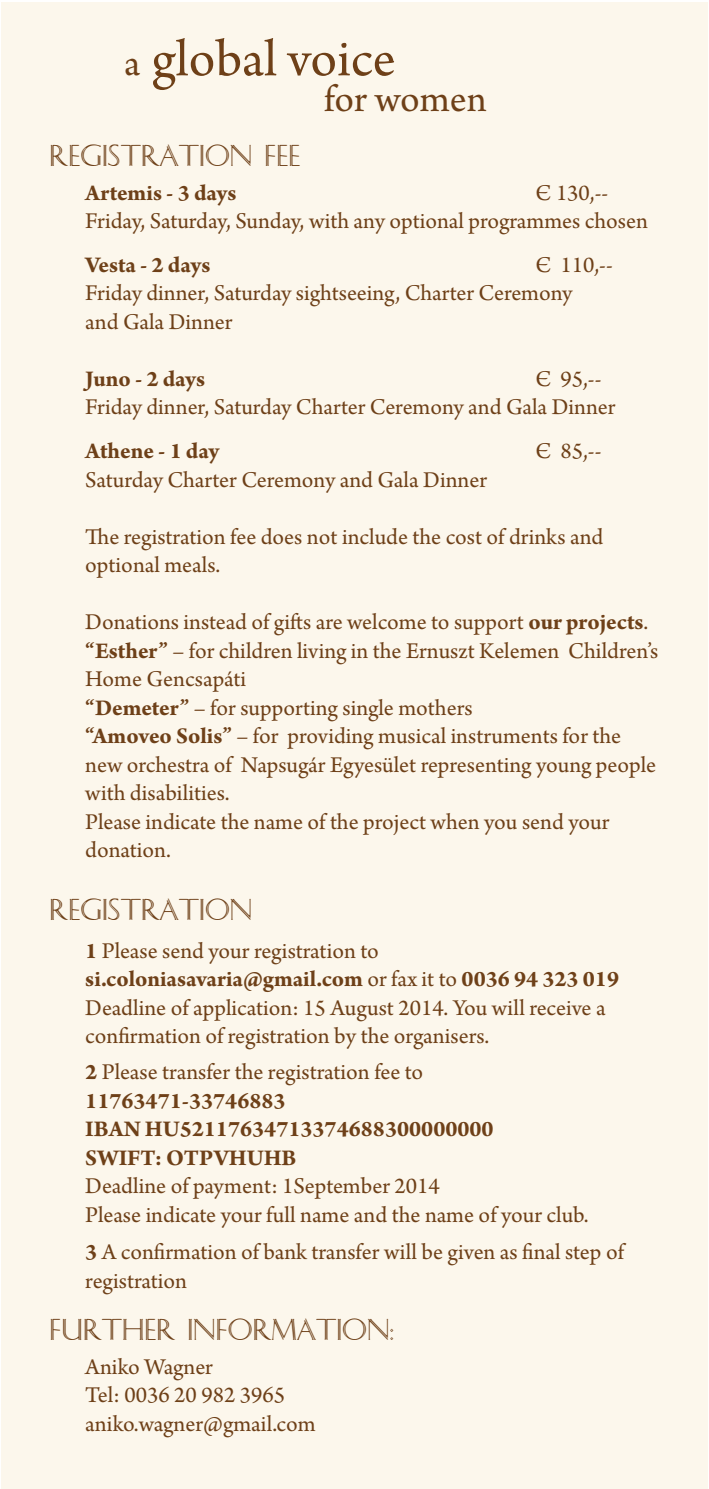
<style>
.page{position:relative;width:709px;height:1489px;background:#fff}
.page>*{position:absolute;margin:0;border:0;box-sizing:border-box;transform-origin:0 0}
.t1{font:55px "Arno Pro";color:#6e4018}
.t2{font:40px "Arno Pro";color:#6e4018}
.t3{font:30px "Caesar";color:#6e4018}
.t4{font:23.75px/28.5px "Arno Pro";color:#6e4018}
.t5{font:700 23.75px/28.5px "Arno Pro";color:#6e4018}
.s1{font-size:40px}
.s2{font-weight:700}
.s3{font-weight:400}
</style>
<div class="page">
<div style="left:1px;top:2px;width:706px;height:1486px;background:#fcf7ec"></div>
<h1 class="t1" style="left:124px;top:38px;width:273px"><span class="s1">a</span> global voice</h1>
<h2 class="t2" style="left:324px;top:84px;width:164px">for women</h2>
<p class="t3" style="left:50px;top:140px;width:252px">REGISTRATION FEE</p>
<p class="t5" style="left:85px;top:180px;width:153px">Artemis - 3 days</p>
<p class="t4" style="left:85px;top:180px;width:564px;text-indent:450px">Є 130,--<br>Friday, Saturday, Sunday, with any optional programmes chosen</p>
<p class="t5" style="left:85px;top:252px;width:127px">Vesta - 2 days</p>
<p class="t4" style="left:85px;top:252px;width:529px;text-indent:450px">Є 110,--<br>Friday dinner, Saturday sightseeing, Charter Ceremony<br>and Gala Dinner</p>
<p class="t5" style="left:85px;top:366px;width:121px">Juno - 2 days</p>
<p class="t4" style="left:85px;top:366px;width:532px;text-indent:450px">Є 95,--<br>Friday dinner, Saturday Charter Ceremony and Gala Dinner</p>
<p class="t5" style="left:85px;top:438px;width:135px">Athene - 1 day</p>
<p class="t4" style="left:535px;top:438px;width:68px">Є 85,--</p>
<p class="t4" style="left:85px;top:467px;width:403px">Saturday Charter Ceremony and Gala Dinner</p>
<p class="t4" style="left:85px;top:524px;width:519px">The registration fee does not include the cost of drinks and optional meals.</p>
<p class="t4" style="left:85px;top:609px;width:574px">Donations instead of gifts are welcome to support <span class="s2">our projects</span>. <span class="s2">“Esther”</span> – for children living in the Ernuszt Kelemen Children’s Home Gencsapáti<br><span class="s2">“Demeter”</span> – for supporting single mothers<br><span class="s2">“Amoveo Solis”</span> – for providing musical instruments for the new orchestra of Napsugár Egyesület representing young people with disabilities.<br>Please indicate the name of the project when you send your donation.</p>
<p class="t3" style="left:50px;top:894px;width:204px">REGISTRATION</p>
<p class="t4" style="left:85px;top:938px;width:535px"><span class="s2">1</span> Please send your registration to <span class="s2">si.coloniasavaria@gmail.com</span> or fax it to <span class="s2">0036 94 323 019<br></span>Deadline of application: 15 August 2014. You will receive a confirmation of registration by the organisers.</p>
<p class="t5" style="left:85px;top:1059px;width:410px">2 <span class="s3">Please transfer the registration fee to<br></span>11763471-33746883<br>IBAN HU52117634713374688300000000<br>SWIFT: OTPVHUHB</p>
<p class="t4" style="left:85px;top:1173px;width:505px">Deadline of payment: 1September 2014<br>Please indicate your full name and the name of your club.</p>
<p class="t4" style="left:85px;top:1239px;width:540px"><span class="s2">3</span> A confirmation of bank transfer will be given as final step of registration</p>
<p class="t3" style="left:50px;top:1313px;width:346px">FURTHER INFORMATION:</p>
<p class="t4" style="left:85px;top:1353px;width:232px">Aniko Wagner<br>Tel: 0036 20 982 3965 aniko.wagner@gmail.com</p>
</div>
